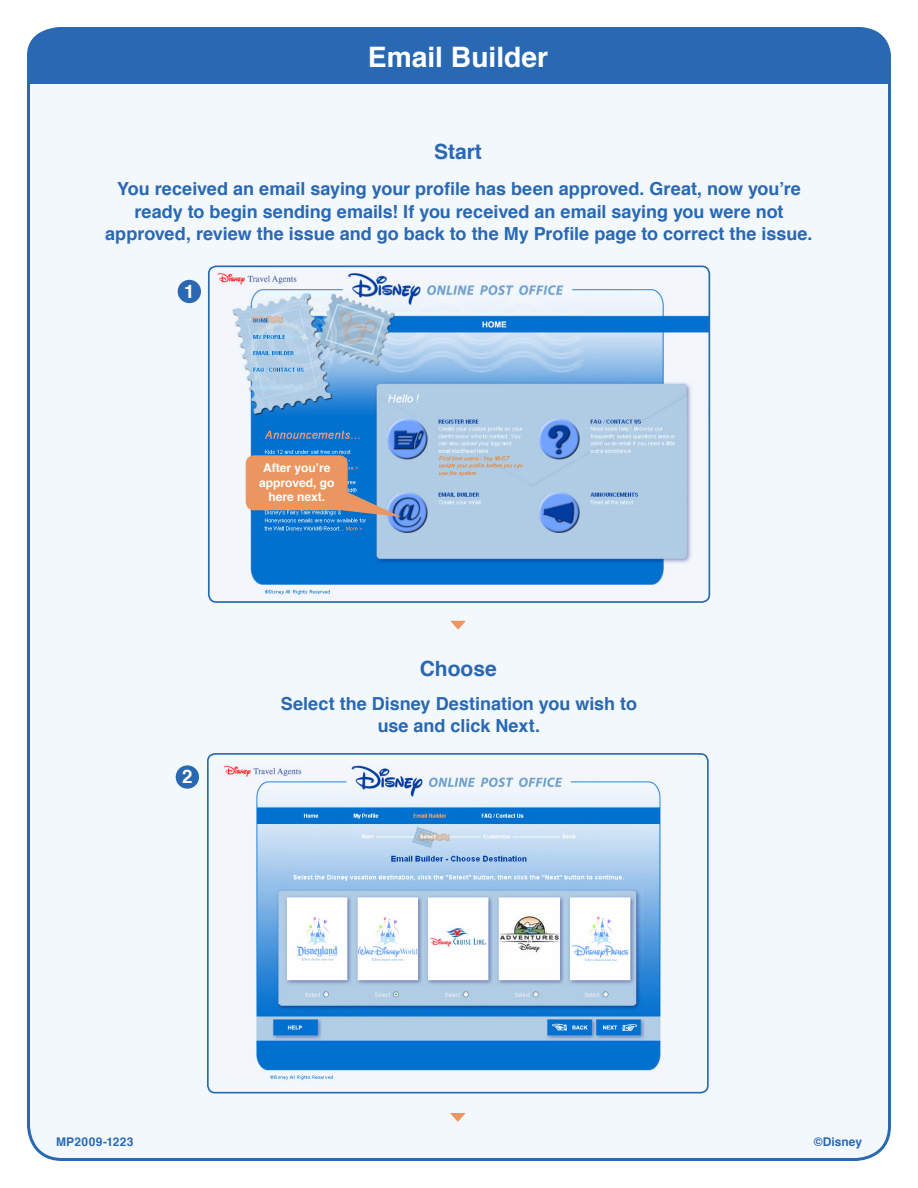
<style>
.page{position:relative;width:918px;height:1188px;background:#fff}
.page>*{position:absolute;margin:0;border:0;box-sizing:border-box;transform-origin:0 0}
.t1{font:700 28.2px "Helvetica";color:#fff}
.t2{font:700 21px "Helvetica";color:#2968b3}
.t3{font:700 18.6px "Helvetica";color:#fff}
.t4{font:700 18px/22.5px "Helvetica";color:#2968b3;text-align:center}
.t5{font:700 12px/14.4px "Helvetica";color:#fff;text-align:center}
.t6{font:700 12px "Helvetica";letter-spacing:.02em;color:#2968b3}
</style>
<div class="page">
<div style="left:28px;top:28px;width:862px;height:1132px;background:#f3f8fc;border-radius:34px"></div>
<div style="left:27px;top:27px;width:864px;height:38px;background:#2968b3"></div>
<div style="left:27px;top:65px;width:864px;height:19px;background:#2968b3"></div>
<img style="left:211px;top:273px;width:498px;height:328px">
<div style="left:208px;top:266px;width:502px;height:337px;border:2px solid #2968b3;border-radius:8px"></div>
<div style="left:246px;top:455px;width:102px;height:55px;background:#eb9660;border-radius:8px"></div>
<svg style="left:332px;top:487px;width:69px;height:30px"></svg>
<svg style="left:450px;top:621px;width:16px;height:9px"></svg>
<svg style="left:450px;top:1113px;width:16px;height:9px"></svg>
<img style="left:223px;top:765px;width:438px;height:315px">
<div style="left:207px;top:753px;width:502px;height:340px;border:2px solid #2968b3;border-radius:7px"></div>
<div style="left:179px;top:281px;width:21px;height:21px;background:#2968b3;border-radius:50%"></div>
<div style="left:178px;top:280px;width:23px;height:23px;border:2px solid #2968b3;border-radius:50%"></div>
<div style="left:177px;top:766px;width:21px;height:22px;background:#2968b3;border-radius:50%"></div>
<div style="left:176px;top:765px;width:23px;height:24px;border:2px solid #2968b3;border-radius:50%"></div>
<p class="t1" style="left:368px;top:31px;width:182px">Email Builder</p>
<p class="t2" style="left:434px;top:133px;width:49px">Start</p>
<p class="t4" style="left:105px;top:177px;width:709px">You received an email saying your profile has been approved. Great, now you’re ready to begin sending emails! If you received an email saying you were not approved, review the issue and go back to the My Profile page to correct the issue.</p>
<p class="t3" style="left:184px;top:274px;width:12px">1</p>
<p class="t3" style="left:182px;top:760px;width:12px">2</p>
<p class="t5" style="left:259px;top:460px;width:77px">After you’re approved, go here next.</p>
<p class="t2" style="left:420px;top:650px;width:79px">Choose</p>
<p class="t4" style="left:281px;top:691px;width:358px">Select the Disney Destination you wish to use and click Next.</p>
<p class="t6" style="left:56px;top:1131px;width:79px">MP2009-1223</p>
<p class="t6" style="left:814px;top:1131px;width:50px">©Disney</p>
</div>
